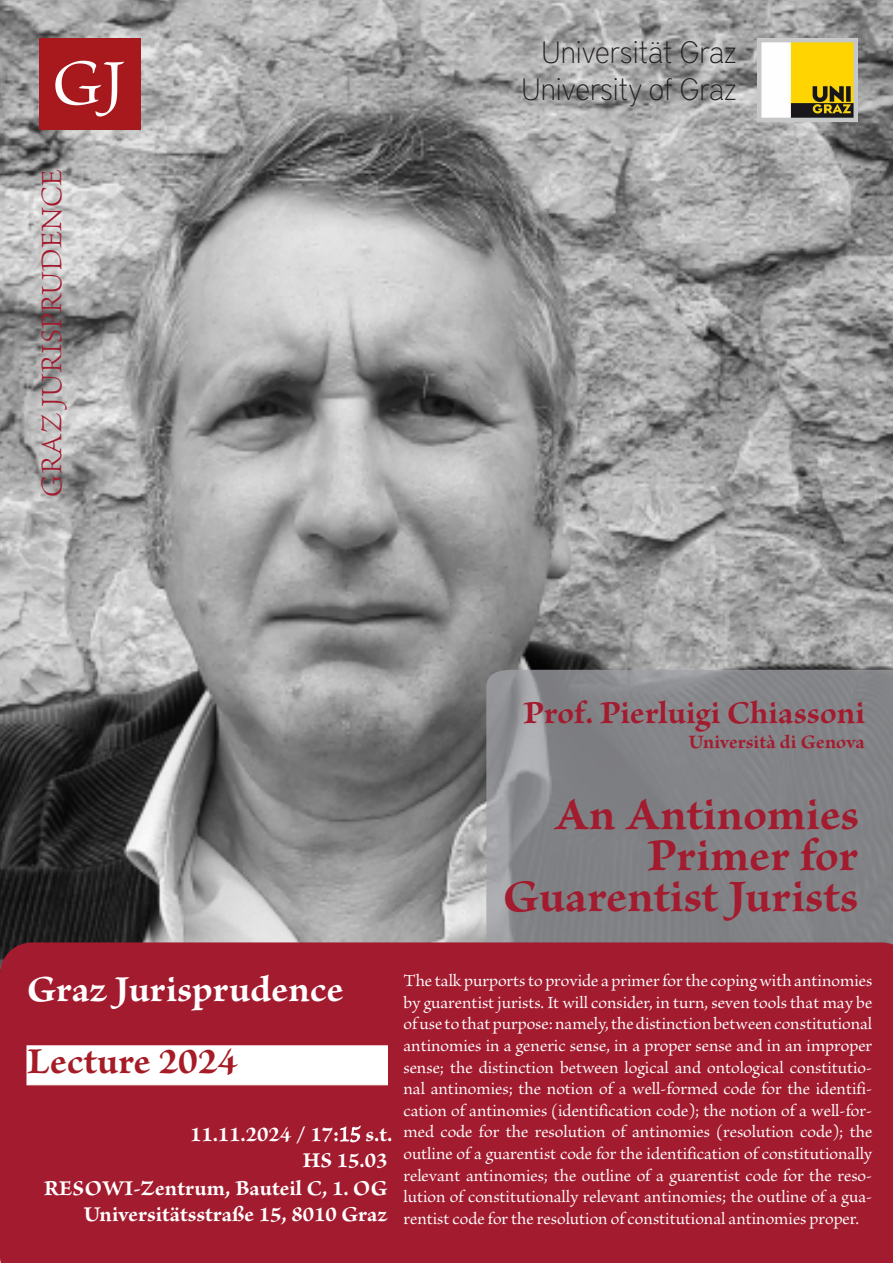
<style>
.page{position:relative;width:893px;height:1263px;background:#fff}
.page>*{position:absolute;margin:0;border:0;box-sizing:border-box;transform-origin:0 0}
.t1{font:700 48px/41.2px "Brioso Pro";letter-spacing:.005em;color:#a31b2f;text-align:right}
.t2{font:700 39px "Brioso Pro";letter-spacing:.005em;color:#fff}
.t3{font:700 39px "Brioso Pro";color:#a51c26}
.t4{font:700 33.75px "Brioso Pro";color:#a31b2f}
.t5{font:100 30.75px "District Pro";color:#231f20}
.t6{font:300 30.75px "Brioso Pro";color:#a31b2f}
.t7{font:700 22.5px/26.7px "Brioso Pro";color:#fff;text-align:right}
.t8{font:700 20.25px "Brioso Pro";letter-spacing:.005em;color:#a31b2f}
.t9{font:18px/21.6px "Brioso Pro";color:#fff;text-align:justify}
.s1{font-weight:400}
</style>
<div class="page">
<img style="left:0;top:0;width:893px;height:942px">
<svg style="left:486px;top:670px;width:407px;height:272px;fill:#828386"></svg>
<div style="left:0;top:942px;width:893px;height:321px;background:#a31b2f"></div>
<img style="left:40px;top:38px;width:100px;height:91px">
<img style="left:757px;top:38px;width:100px;height:84px">
<div style="left:27px;top:1045px;width:361px;height:40px;background:#fff;border:1px solid #fff"></div>
<p class="t6" style="left:35px;top:497px;width:329px;rotate:-90deg">GRAZ JURISPRUDENCE</p>
<p class="t5" style="left:541px;top:30px;width:197px">Universität Graz</p>
<p class="t5" style="left:522px;top:67px;width:217px">University of Graz</p>
<p class="t4" style="left:524px;top:694px;width:343px">Prof. Pierluigi Chiassoni</p>
<p class="t8" style="left:688px;top:731px;width:178px">Università di Genova</p>
<p class="t1" style="left:503px;top:796px;width:358px">An Antinomies<br>Primer for<br>Guarentist Jurists</p>
<p class="t2" style="left:27px;top:968px;width:318px">Graz Jurisprudence</p>
<p class="t3" style="left:27px;top:1040px;width:212px">Lecture 2024</p>
<p class="t7" style="left:44px;top:1122px;width:350px">11.11.2024 / 17:<span class="s1">15</span> s.t.<br>HS 15.03<br>RESOWI-Zentrum, Bauteil C, 1. OG<br>Universitätsstraße 15, 8010 Graz</p>
<p class="t9" style="left:403px;top:971px;width:470px">The talk purports to provide a primer for the coping with antinomies by guarentist jurists. It will consider, in turn, seven tools that may be of use to that purpose: namely, the distinction between constitutional antinomies in a generic sense, in a proper sense and in an improper sense; the distinction between logical and ontological constitutio&shy;nal antinomies; the notion of a well-formed code for the identifi&shy;cation of antinomies (identification code); the notion of a well-for&shy;med code for the resolution of antinomies (resolution code); the outline of a guarentist code for the identification of constitutionally relevant antinomies; the outline of a guarentist code for the reso&shy;lution of constitutionally relevant antinomies; the outline of a gua&shy;rentist code for the resolution of constitutional antinomies proper.</p>
</div>
